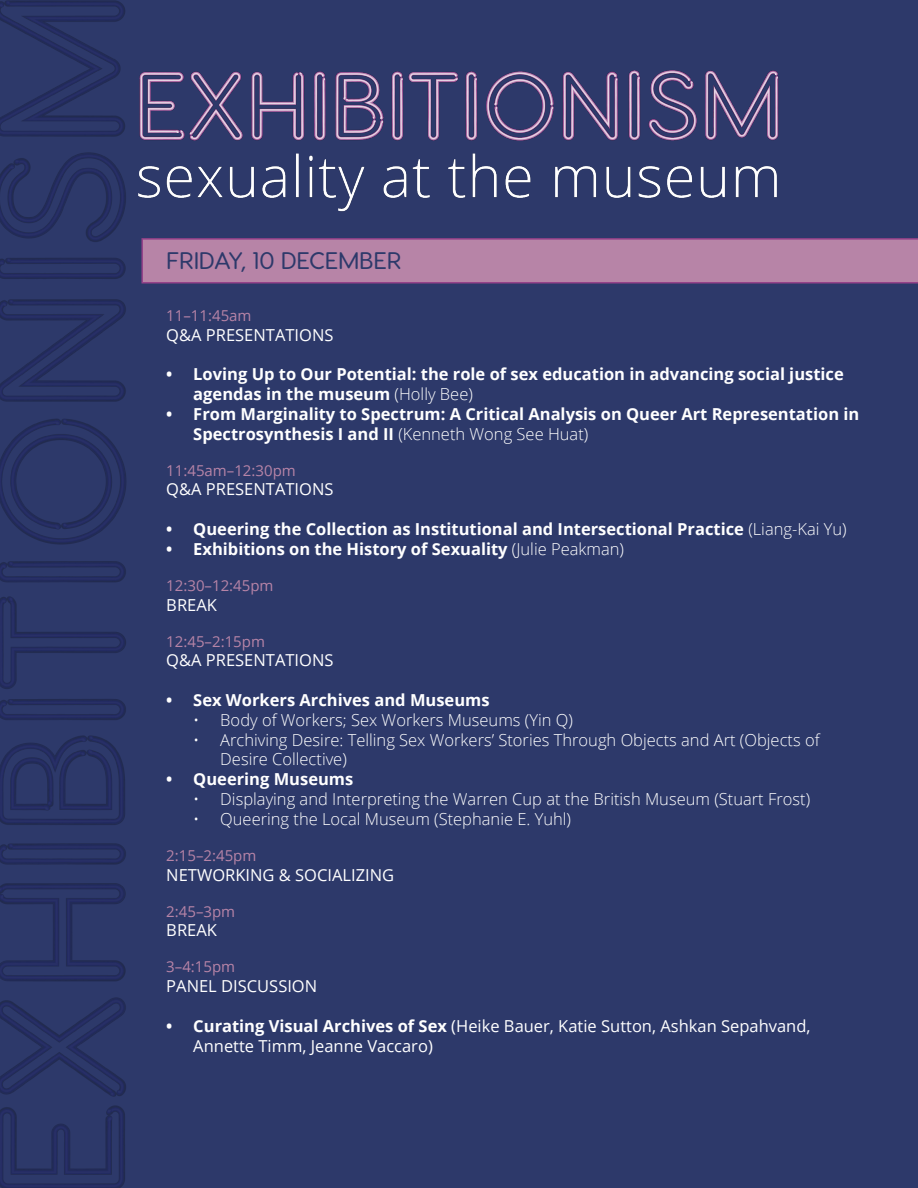
<style>
.page{position:relative;width:918px;height:1188px;background:#2d396a}
.page>*{position:absolute;margin:0;border:0;box-sizing:border-box;transform-origin:0 0}
.t1{font:500 24px "Visby Round CF";letter-spacing:.01em;color:#2d396a}
.t2{font:700 16.5px/19.8px "Open Sans";color:#fff}
.t3{font:300 16.5px/19.8px "Open Sans";color:#fff}
.t4{font:16.5px/19.8px "Open Sans";color:#fff}
.t5{font:15px "Open Sans";color:#b784a7}
.s1{font-weight:300}
.s2{font-weight:700}
</style>
<div class="page">
<img style="left:0;top:0;width:127px;height:1188px">
<img style="left:138px;top:70px;width:641px;height:142px">
<svg style="left:141px;top:238px;width:777px;height:46px;background:#b27ea4"></svg>
<p class="t1" style="left:166px;top:245px;width:236px">FRIDAY, 10 DECEMBER</p>
<p class="t5" style="left:166px;top:305px;width:87px">11–11:45am</p>
<p class="t4" style="left:166px;top:324px;width:169px">Q&amp;A PRESENTATIONS</p>
<p class="t2" style="left:193px;top:364px;width:652px;text-indent:-27px">• Loving Up to Our Potential: the role of sex education in advancing social justice agendas in the museum <span class="s1">(Holly Bee)</span></p>
<p class="t2" style="left:193px;top:404px;width:668px;text-indent:-27px">• From Marginality to Spectrum: A Critical Analysis on Queer Art Representation in<br>Spectrosynthesis I and II <span class="s1">(Kenneth Wong See Huat)</span></p>
<p class="t5" style="left:166px;top:460px;width:131px">11:45am–12:30pm</p>
<p class="t4" style="left:166px;top:479px;width:169px">Q&amp;A PRESENTATIONS</p>
<p class="t2" style="left:166px;top:519px;width:682px">• Queering the Collection as Institutional and Intersectional Practice <span class="s1">(Liang-Kai Yu)</span></p>
<p class="t2" style="left:166px;top:539px;width:459px">• Exhibitions on the History of Sexuality <span class="s1">(Julie Peakman)</span></p>
<p class="t5" style="left:166px;top:575px;width:109px">12:30–12:45pm</p>
<p class="t4" style="left:166px;top:594px;width:52px">BREAK</p>
<p class="t5" style="left:166px;top:631px;width:100px">12:45–2:15pm</p>
<p class="t4" style="left:166px;top:650px;width:169px">Q&amp;A PRESENTATIONS</p>
<p class="t2" style="left:166px;top:690px;width:325px">• Sex Workers Archives and Museums</p>
<p class="t3" style="left:193px;top:710px;width:381px">• Body of Workers; Sex Workers Museums (Yin Q)</p>
<p class="t3" style="left:220px;top:729px;width:601px;text-indent:-27px">• Archiving Desire: Telling Sex Workers’ Stories Through Objects and Art (Objects of<br>Desire Collective)</p>
<p class="t2" style="left:166px;top:769px;width:189px">• Queering Museums</p>
<p class="t3" style="left:193px;top:789px;width:618px">• Displaying and Interpreting the Warren Cup at the British Museum (Stuart Frost)</p>
<p class="t3" style="left:193px;top:809px;width:379px">• Queering the Local Museum (Stephanie E. Yuhl)</p>
<p class="t5" style="left:166px;top:845px;width:92px">2:15–2:45pm</p>
<p class="t4" style="left:166px;top:864px;width:229px">NETWORKING &amp; SOCIALIZING</p>
<p class="t5" style="left:166px;top:901px;width:70px">2:45–3pm</p>
<p class="t4" style="left:166px;top:920px;width:52px">BREAK</p>
<p class="t5" style="left:166px;top:957px;width:70px">3–4:15pm</p>
<p class="t4" style="left:166px;top:976px;width:152px">PANEL DISCUSSION</p>
<p class="t4" style="left:193px;top:1016px;width:619px;text-indent:-27px"><span class="s2">• Curating Visual Archives of Sex</span> (Heike Bauer, Katie Sutton, Ashkan Sepahvand,<br>Annette Timm, Jeanne Vaccaro)</p>
</div>
